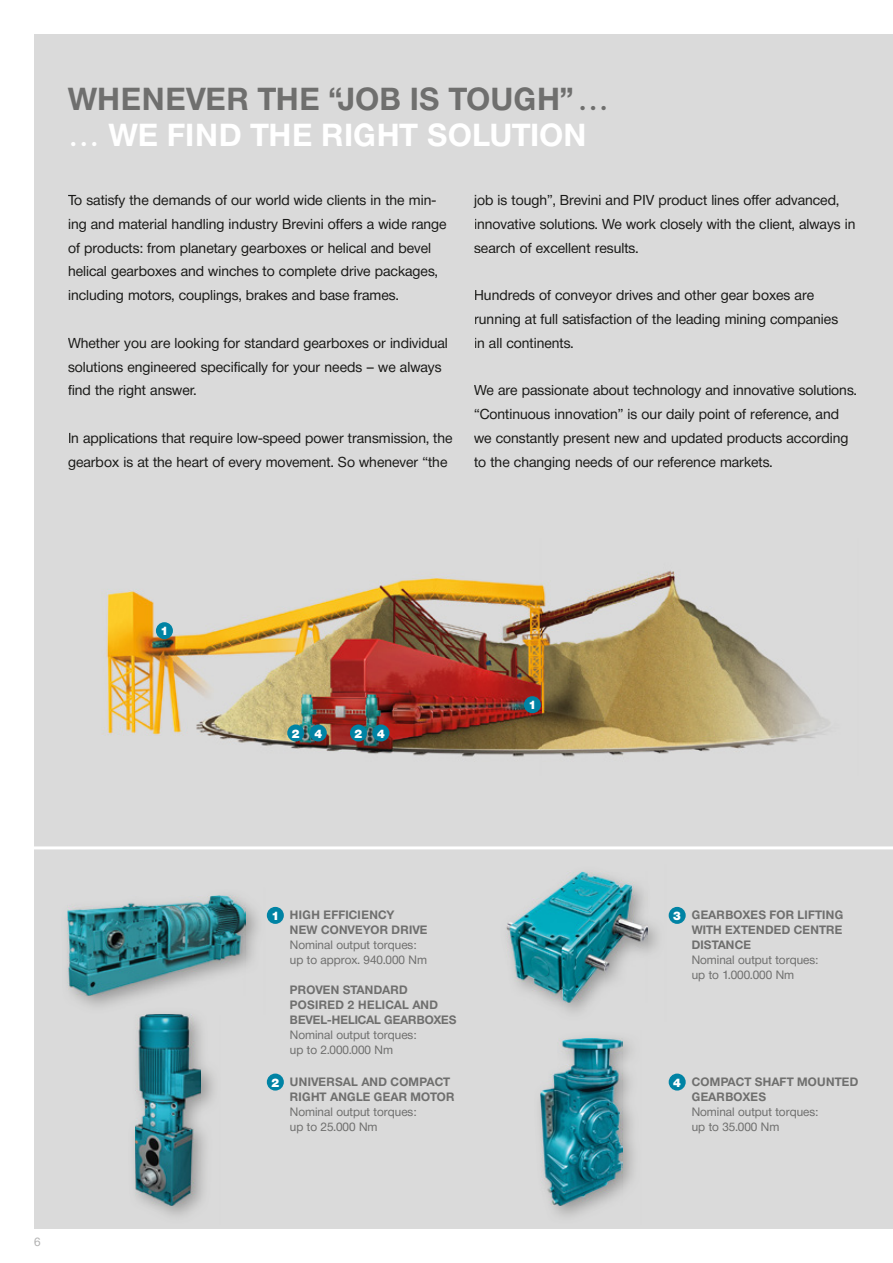
<style>
.page{position:relative;width:893px;height:1263px;background:#fff}
.page>*{position:absolute;margin:0;border:0;box-sizing:border-box;transform-origin:0 0}
.t1{font:700 31.5px "Neue Helvetica BQ";letter-spacing:.02em;color:#6f6f6e}
.t2{font:700 31.5px "Neue Helvetica BQ";letter-spacing:.02em;color:#fff}
.t3{font:14.25px/23.9px "Neue Helvetica BQ";color:#1a1a18}
.t4{font:12px/15px "Neue Helvetica BQ";color:#6f6f6e}
.t5{font:700 12px/15px "Neue Helvetica BQ";letter-spacing:.02em;color:#6f6f6e}
.t6{font:700 12px/15px "Neue Helvetica BQ";color:#6f6f6e}
.t7{font:900 12px "Neue Helvetica BQ";color:#fff}
.t8{font:12px "Neue Helvetica BQ";color:#b2b2b2}
.s1{font-weight:900;color:#fff}
</style>
<div class="page">
<div style="left:34px;top:34px;width:859px;height:1195px;background:#dadada"></div>
<hr style="left:0;top:846px;width:893px;height:3px;background:#fff">
<div style="left:267px;top:907px;width:17px;height:17px;background:#0083a4;border-radius:50%"></div>
<img style="left:67px;top:904px;width:191px;height:103px">
<img style="left:68px;top:895px;width:178px;height:100px">
<img style="left:127px;top:1006px;width:94px;height:210px">
<img style="left:135px;top:1015px;width:66px;height:190px">
<div style="left:267px;top:1073px;width:17px;height:17px;background:#0083a4;border-radius:50%"></div>
<img style="left:554px;top:871px;width:104px;height:141px">
<img style="left:506px;top:872px;width:141px;height:131px">
<div style="left:669px;top:907px;width:17px;height:17px;background:#0083a4;border-radius:50%"></div>
<div style="left:669px;top:1073px;width:17px;height:17px;background:#0083a4;border-radius:50%"></div>
<img style="left:551px;top:1038px;width:83px;height:178px">
<img style="left:540px;top:1038px;width:82px;height:167px">
<img style="left:106px;top:570px;width:724px;height:187px">
<div style="left:287px;top:724px;width:17px;height:17px;background:#0083a4;border-radius:50%"></div>
<div style="left:310px;top:724px;width:17px;height:17px;background:#0083a4;border-radius:50%"></div>
<div style="left:350px;top:724px;width:17px;height:17px;background:#0083a4;border-radius:50%"></div>
<div style="left:372px;top:724px;width:17px;height:17px;background:#0083a4;border-radius:50%"></div>
<div style="left:156px;top:622px;width:17px;height:17px;background:#0083a4;border-radius:50%"></div>
<div style="left:524px;top:696px;width:17px;height:17px;background:#0083a4;border-radius:50%"></div>
<h1 class="t1" style="left:68px;top:79px;width:542px">WHENEVER THE “JOB IS TOUGH” …</h1>
<h1 class="t2" style="left:68px;top:115px;width:520px">… WE FIND THE RIGHT SOLUTION</h1>
<p class="t3" style="left:68px;top:188px;width:380px">To satisfy the demands of our world wide clients in the min&shy;ing and material handling industry Brevini offers a wide range of products: from planetary gearboxes or helical and bevel helical gearboxes and winches to complete drive packages, including motors, couplings, brakes and base frames.</p>
<p class="t3" style="left:68px;top:331px;width:381px">Whether you are looking for standard gearboxes or individual solutions engineered specifically for your needs – we always find the right answer.</p>
<p class="t3" style="left:68px;top:426px;width:386px">In applications that require low-speed power transmission, the gearbox is at the heart of every movement. So whenever “the</p>
<p class="t3" style="left:474px;top:188px;width:383px">job is tough”, Brevini and PIV product lines offer advanced, innovative solutions. We work closely with the client, always in search of excellent results.</p>
<p class="t3" style="left:474px;top:283px;width:365px">Hundreds of conveyor drives and other gear boxes are running at full satisfaction of the leading mining companies in all continents.</p>
<p class="t3" style="left:474px;top:378px;width:384px">We are passionate about technology and innovative solutions. “Continuous innovation” is our daily point of reference, and we constantly present new and updated products according to the changing needs of our reference markets.</p>
<p class="t7" style="left:161px;top:623px;width:9px">1</p>
<p class="t7" style="left:292px;top:726px;width:32px">2 4</p>
<p class="t7" style="left:355px;top:726px;width:32px">2 4</p>
<p class="t7" style="left:528px;top:697px;width:9px">1</p>
<p class="t8" style="left:34px;top:1234px;width:8px">6</p>
<p class="t5" style="left:290px;top:907px;width:139px;text-indent:-18px"><span class="s1">1</span> HIGH EFFICIENCY<br>NEW CONVEYOR DRIVE</p>
<p class="t4" style="left:290px;top:937px;width:139px">Nominal output torques: up to approx. 940.000 Nm</p>
<p class="t6" style="left:290px;top:982px;width:168px">PROVEN STANDARD<br>POSIRED 2 HELICAL AND<br>BEVEL-HELICAL GEARBOXES</p>
<p class="t4" style="left:290px;top:1027px;width:128px">Nominal output torques: up to 2.000.000 Nm</p>
<p class="t5" style="left:290px;top:1074px;width:166px;text-indent:-18px"><span class="s1">2</span> UNIVERSAL AND COMPACT<br>RIGHT ANGLE GEAR MOTOR</p>
<p class="t4" style="left:290px;top:1104px;width:128px">Nominal output torques: up to 25.000 Nm</p>
<p class="t5" style="left:692px;top:907px;width:153px;text-align:justify;text-indent:-18px"><span class="s1">3</span> GEARBOXES FOR LIFTING WITH EXTENDED CENTRE DISTANCE</p>
<p class="t4" style="left:692px;top:952px;width:128px">Nominal output torques: up to 1.000.000 Nm</p>
<p class="t5" style="left:692px;top:1074px;width:168px;text-indent:-18px"><span class="s1">4</span> COMPACT SHAFT MOUNTED<br>GEARBOXES</p>
<p class="t4" style="left:692px;top:1104px;width:128px">Nominal output torques: up to 35.000 Nm</p>
</div>
